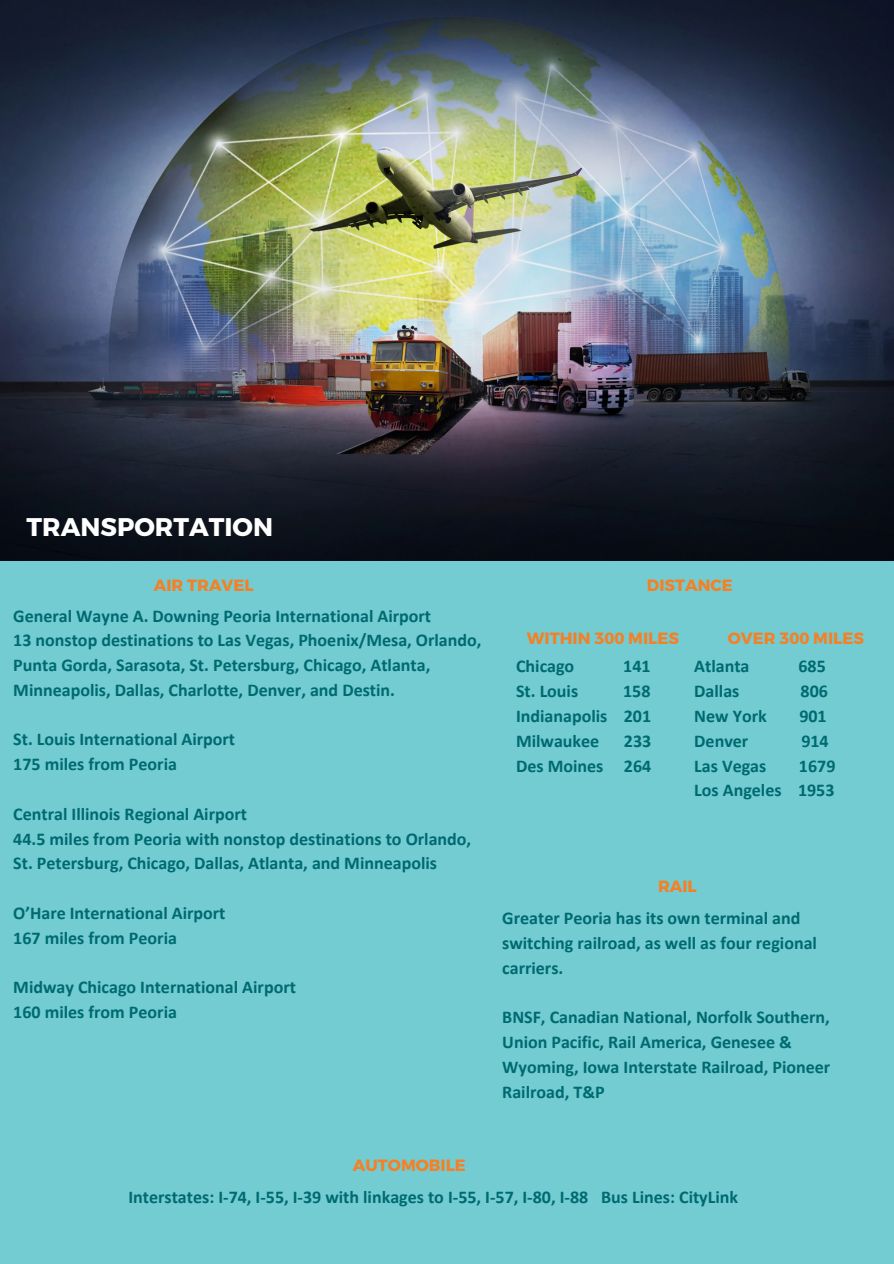
<style>
.page{position:relative;width:894px;height:1264px;background:#fff}
.page>*{position:absolute;margin:0;border:0;box-sizing:border-box;transform-origin:0 0}
.t1{font:700 25.5px "Montserrat";color:#fff}
.t2{font:700 18px/24.8px "Calibri";color:#006a71}
.t3{font:700 16.35px "Montserrat";color:#f58025}
</style>
<div class="page">
<div style="left:0;top:0;width:893px;height:1263px;background:#72ccd2"></div>
<img style="left:0;top:0;width:893px;height:560px">
<h1 class="t1" style="left:27px;top:511px;width:248px">TRANSPORTATION</h1>
<p class="t3" style="left:154px;top:574px;width:101px">AIR TRAVEL</p>
<h2 class="t2" style="left:13px;top:603px;width:419px">General Wayne A. Downing Peoria International Airport</h2>
<p class="t2" style="left:13px;top:628px;width:469px">13 nonstop destinations to Las Vegas, Phoenix/Mesa, Orlando,<br>Punta Gorda, Sarasota, St. Petersburg, Chicago, Atlanta,<br>Minneapolis, Dallas, Charlotte, Denver, and Destin.</p>
<p class="t2" style="left:13px;top:727px;width:223px">St. Louis International Airport</p>
<p class="t2" style="left:13px;top:751px;width:165px">175 miles from Peoria</p>
<p class="t2" style="left:13px;top:801px;width:235px">Central Illinois Regional Airport</p>
<p class="t2" style="left:13px;top:826px;width:459px">44.5 miles from Peoria with nonstop destinations to Orlando,</p>
<p class="t2" style="left:13px;top:850px;width:425px">St. Petersburg, Chicago, Dallas, Atlanta, and Minneapolis</p>
<p class="t2" style="left:13px;top:900px;width:214px">O’Hare International Airport</p>
<p class="t2" style="left:13px;top:925px;width:165px">167 miles from Peoria</p>
<p class="t2" style="left:13px;top:974px;width:284px">Midway Chicago International Airport</p>
<p class="t2" style="left:13px;top:999px;width:165px">160 miles from Peoria</p>
<h2 class="t3" style="left:646px;top:574px;width:87px">DISTANCE</h2>
<h2 class="t3" style="left:527px;top:627px;width:153px">WITHIN 300 MILES</h2>
<p class="t2" style="left:516px;top:654px;width:60px">Chicago</p>
<p class="t2" style="left:623px;top:654px;width:29px">141</p>
<p class="t2" style="left:516px;top:678px;width:64px">St. Louis</p>
<p class="t2" style="left:623px;top:678px;width:29px">158</p>
<p class="t2" style="left:516px;top:703px;width:136px">Indianapolis 201</p>
<p class="t2" style="left:516px;top:728px;width:85px">Milwaukee</p>
<p class="t2" style="left:623px;top:728px;width:29px">233</p>
<p class="t2" style="left:516px;top:753px;width:137px">Des Moines 264</p>
<p class="t3" style="left:727px;top:627px;width:138px">OVER 300 MILES</p>
<p class="t2" style="left:694px;top:654px;width:57px">Atlanta</p>
<p class="t2" style="left:798px;top:654px;width:29px">685</p>
<p class="t2" style="left:694px;top:678px;width:47px">Dallas</p>
<p class="t2" style="left:800px;top:678px;width:29px">806</p>
<p class="t2" style="left:694px;top:703px;width:74px">New York</p>
<p class="t2" style="left:799px;top:703px;width:29px">901</p>
<p class="t2" style="left:694px;top:728px;width:55px">Denver</p>
<p class="t2" style="left:801px;top:728px;width:29px">914</p>
<p class="t2" style="left:694px;top:753px;width:73px">Las Vegas</p>
<p class="t2" style="left:798px;top:753px;width:38px">1679</p>
<h2 class="t2" style="left:694px;top:777px;width:142px">Los Angeles 1953</h2>
<p class="t3" style="left:658px;top:875px;width:40px">RAIL</p>
<p class="t2" style="left:502px;top:905px;width:316px">Greater Peoria has its own terminal and switching railroad, as well as four regional carriers.</p>
<h2 class="t2" style="left:502px;top:1004px;width:329px">BNSF, Canadian National, Norfolk Southern, Union Pacific, Rail America, Genesee &amp; Wyoming, Iowa Interstate Railroad, Pioneer Railroad, T&amp;P</h2>
<p class="t3" style="left:353px;top:1154px;width:114px">AUTOMOBILE</p>
<h2 class="t2" style="left:128px;top:1184px;width:611px">Interstates: I-74, I-55, I-39 with linkages to I-55, I-57, I-80, I-88 Bus Lines: CityLink</h2>
</div>
